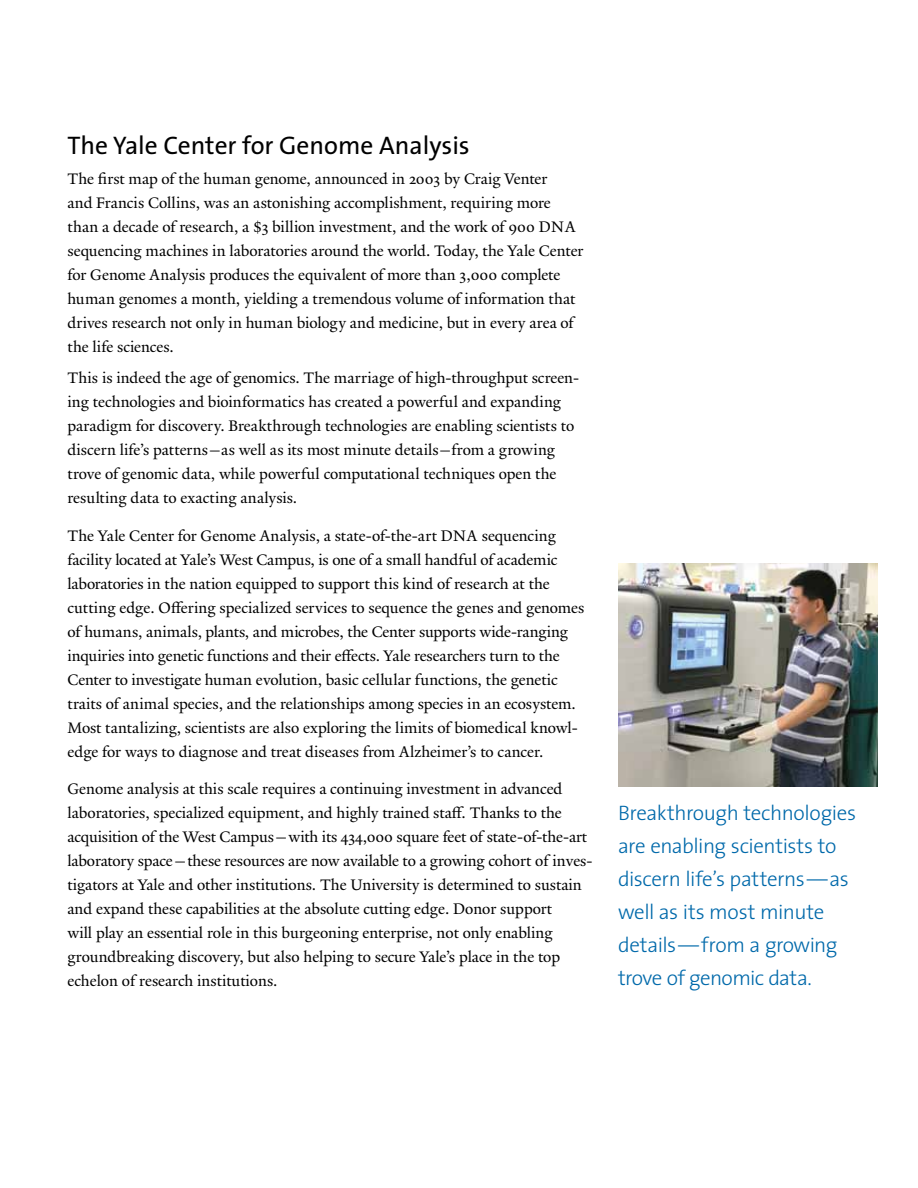
<style>
.page{position:relative;width:918px;height:1188px;background:#fff}
.page>*{position:absolute;margin:0;border:0;box-sizing:border-box;transform-origin:0 0}
.t1{font:25.5px "The Sans";color:#000}
.t2{font:300 21px/33px "The Sans";letter-spacing:-.02em;color:#0069aa}
.t3{font:16.5px/24px "Yale Design";color:#000}
</style>
<div class="page">
<img style="left:619px;top:564px;width:259px;height:222px">
<h1 class="t1" style="left:68px;top:124px;width:404px">The Yale Center for Genome Analysis</h1>
<p class="t3" style="left:68px;top:167px;width:517px">The first map of the human genome, announced in 2003 by Craig Venter<br>and Francis Collins, was an astonishing accomplishment, requiring more than a decade of research, a $3 billion investment, and the work of 900 DNA sequencing machines in laboratories around the world. Today, the Yale Center for Genome Analysis produces the equivalent of more than 3,000 complete human genomes a month, yielding a tremendous volume of information that drives research not only in human biology and medicine, but in every area of the life sciences.</p>
<p class="t3" style="left:68px;top:366px;width:513px">This is indeed the age of genomics. The marriage of high-throughput screen&shy;ing technologies and bioinformatics has created a powerful and expanding paradigm for discovery. Breakthrough technologies are enabling scientists to discern life’s patterns—as well as its most minute details—from a growing trove of genomic data, while powerful computational techniques open the resulting data to exacting analysis.</p>
<p class="t3" style="left:68px;top:523px;width:518px">The Yale Center for Genome Analysis, a state-of-the-art DNA sequencing facility located at Yale’s West Campus, is one of a small handful of academic laboratories in the nation equipped to support this kind of research at the cutting edge. O≠ering specialized services to sequence the genes and genomes of humans, animals, plants, and microbes, the Center supports wide-ranging inquiries into genetic functions and their e≠ects. Yale researchers turn to the Center to investigate human evolution, basic cellular functions, the genetic traits of animal species, and the relationships among species in an ecosystem.<br>Most tantalizing, scientists are also exploring the limits of biomedical knowl&shy;edge for ways to diagnose and treat diseases from Alzheimer’s to cancer.</p>
<p class="t3" style="left:68px;top:777px;width:527px">Genome analysis at this scale requires a continuing investment in advanced laboratories, specialized equipment, and highly trained sta≠. Thanks to the acquisition of the West Campus—with its 434,000 square feet of state-of-the-art laboratory space—these resources are now available to a growing cohort of inves&shy;tigators at Yale and other institutions. The University is determined to sustain and expand these capabilities at the absolute cutting edge. Donor support<br>will play an essential role in this burgeoning enterprise, not only enabling groundbreaking discovery, but also helping to secure Yale’s place in the top echelon of research institutions.</p>
<p class="t2" style="left:618px;top:796px;width:240px">Breakthrough technologies are enabling scientists to discern life’s patterns—as well as its most minute details—from a growing trove of genomic data.</p>
</div>
